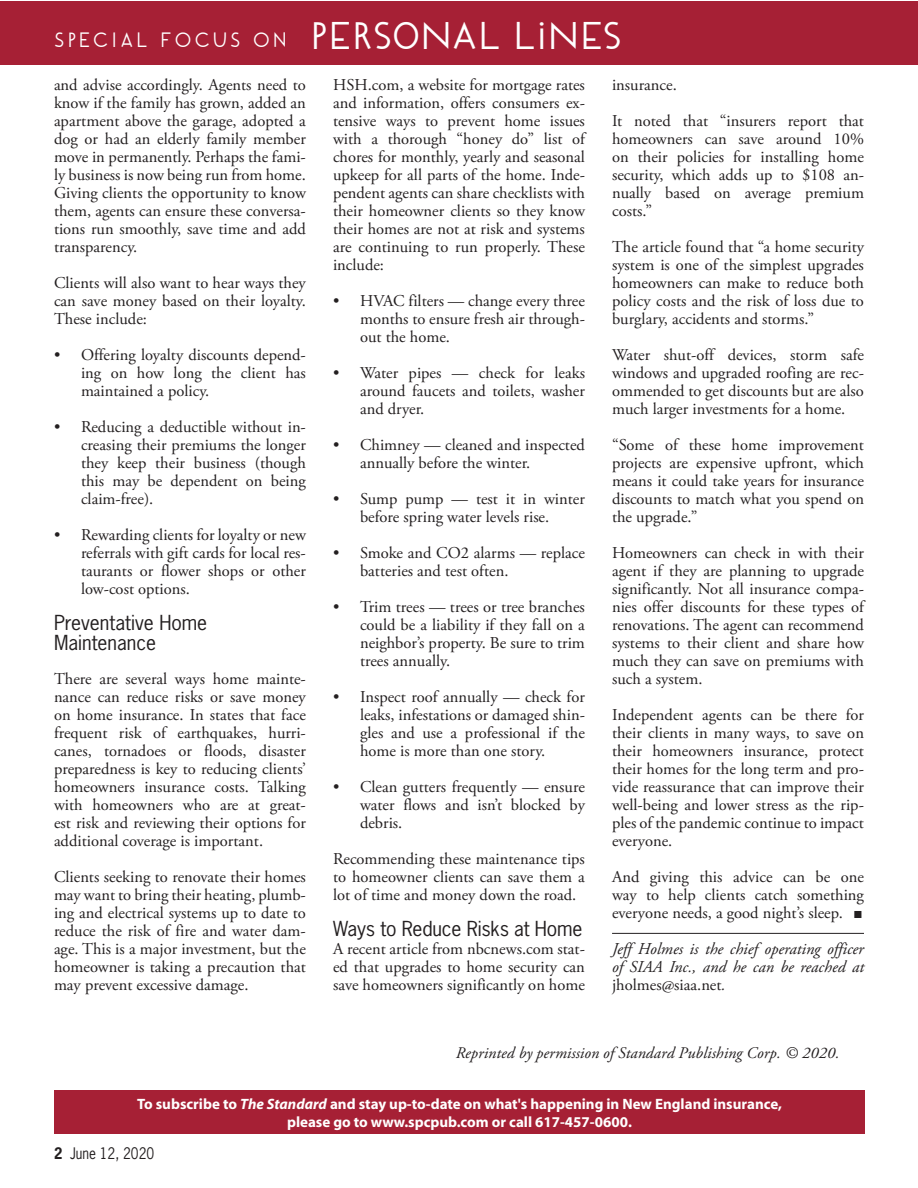
<style>
.page{position:relative;width:918px;height:1188px;background:#fff}
.page>*{position:absolute;margin:0;border:0;box-sizing:border-box;transform-origin:0 0}
.t1{font:21px "Oliwe";letter-spacing:.15em;color:#fff}
.Subhead{font:19.5px/19.5px "News Gothic Std";color:#231f20}
.Copy_to_Galley{font:16.5px/18px "Adobe Garamond Pro";color:#231f20;text-align:justify}
.Author_Info{font:italic 16.5px/18px "Adobe Garamond Pro";color:#231f20;text-align:justify}
.Sidelights_Text{font:italic 16.2px "Adobe Garamond Pro";letter-spacing:.005em;color:#231f20}
.t2{font:700 15px/18px "Myriad";color:#fff;text-align:center}
.t3{font:15px "News Gothic Std";color:#231f20;scale:.9 1}
.s1{font-size:39px}
.s2{font-style:normal}
.s3{font-style:italic}
.s4{font-weight:700}
</style>
<div class="page">
<div style="left:0;top:1px;width:918px;height:64px;background:#a62035"></div>
<hr style="left:612px;top:933px;width:252px;height:1px;background:#231f20">
<div style="left:54px;top:1091px;width:810px;height:43px;background:#a62035"></div>
<p class="t1" style="left:54px;top:27px;width:570px">SPECIAL FOCUS ON <span class="s1">PERSONAL LINES</span></p>
<p class="Copy_to_Galley" style="left:54px;top:76px;width:254px">and advise accordingly. Agents need to know if the family has grown, added an apartment above the garage, adopted a dog or had an elderly family member move in permanently. Perhaps the fami&shy;ly business is now being run from home.<br>Giving clients the opportunity to know them, agents can ensure these conversa&shy;tions run smoothly, save time and add transparency.</p>
<p class="Copy_to_Galley" style="left:54px;top:274px;width:253px">Clients will also want to hear ways they can save money based on their loyalty.<br>These include:</p>
<p class="Copy_to_Galley" style="left:81px;top:346px;width:226px;text-indent:-27px">• Offering loyalty discounts depend&shy;ing on how long the client has maintained a policy.</p>
<p class="Copy_to_Galley" style="left:81px;top:418px;width:227px;text-indent:-27px">• Reducing a deductible without in&shy;creasing their premiums the longer they keep their business (though this may be dependent on being claim-free).</p>
<p class="Copy_to_Galley" style="left:81px;top:526px;width:226px;text-indent:-27px">• Rewarding clients for loyalty or new referrals with gift cards for local res&shy;taurants or flower shops or other low-cost options.</p>
<p class="Subhead" style="left:54px;top:613px;width:155px">Preventative Home<br>Maintenance</p>
<p class="Copy_to_Galley" style="left:54px;top:670px;width:254px">There are several ways home mainte&shy;nance can reduce risks or save money on home insurance. In states that face frequent risk of earthquakes, hurri&shy;canes, tornadoes or floods, disaster preparedness is key to reducing clients’ homeowners insurance costs. Talking with homeowners who are at great&shy;est risk and reviewing their options for additional coverage is important.</p>
<p class="Copy_to_Galley" style="left:54px;top:868px;width:253px">Clients seeking to renovate their homes may want to bring their heating, plumb&shy;ing and electrical systems up to date to reduce the risk of fire and water dam&shy;age. This is a major investment, but the homeowner is taking a precaution that may prevent excessive damage.</p>
<p class="Copy_to_Galley" style="left:333px;top:76px;width:253px">HSH.com, a website for mortgage rates and information, offers consumers ex&shy;tensive ways to prevent home issues with a thorough “honey do” list of chores for monthly, yearly and seasonal upkeep for all parts of the home. Inde&shy;pendent agents can share checklists with their homeowner clients so they know their homes are not at risk and systems are continuing to run properly. These include:</p>
<p class="Copy_to_Galley" style="left:360px;top:292px;width:226px;text-indent:-27px">• HVAC filters — change every three months to ensure fresh air through&shy;out the home.</p>
<p class="Copy_to_Galley" style="left:360px;top:364px;width:226px;text-indent:-27px">• Water pipes — check for leaks around faucets and toilets, washer and dryer.</p>
<p class="Copy_to_Galley" style="left:360px;top:436px;width:226px;text-indent:-27px">• Chimney — cleaned and inspected annually before the winter.</p>
<p class="Copy_to_Galley" style="left:333px;top:490px;width:253px;text-align:center">• Sump pump — test it in winter before spring water levels rise.</p>
<p class="Copy_to_Galley" style="left:360px;top:544px;width:226px;text-indent:-27px">• Smoke and CO2 alarms — replace batteries and test often.</p>
<p class="Copy_to_Galley" style="left:360px;top:598px;width:227px;text-indent:-27px">• Trim trees — trees or tree branches could be a liability if they fall on a neighbor’s property. Be sure to trim trees annually.</p>
<p class="Copy_to_Galley" style="left:360px;top:688px;width:226px;text-indent:-27px">• Inspect roof annually — check for leaks, infestations or damaged shin&shy;gles and use a professional if the home is more than one story.</p>
<p class="Copy_to_Galley" style="left:360px;top:778px;width:226px;text-indent:-27px">• Clean gutters frequently — ensure water flows and isn’t blocked by debris.</p>
<p class="Copy_to_Galley" style="left:333px;top:850px;width:254px">Recommending these maintenance tips to homeowner clients can save them a lot of time and money down the road.</p>
<p class="Subhead" style="left:333px;top:919px;width:251px">Ways to Reduce Risks at Home</p>
<p class="Copy_to_Galley" style="left:333px;top:940px;width:253px">A recent article from nbcnews.com stat&shy;ed that upgrades to home security can save homeowners significantly on home</p>
<p class="Copy_to_Galley" style="left:612px;top:76px;width:66px">insurance.</p>
<p class="Copy_to_Galley" style="left:612px;top:112px;width:253px">It noted that “insurers report that homeowners can save around 10% on their policies for installing home security, which adds up to $108 an&shy;nually based on average premium costs.”</p>
<p class="Copy_to_Galley" style="left:612px;top:238px;width:253px">The article found that “a home security system is one of the simplest upgrades homeowners can make to reduce both policy costs and the risk of loss due to burglary, accidents and storms.”</p>
<p class="Copy_to_Galley" style="left:612px;top:346px;width:253px">Water shut-off devices, storm safe windows and upgraded roofing are rec&shy;ommended to get discounts but are also much larger investments for a home.</p>
<p class="Copy_to_Galley" style="left:612px;top:436px;width:253px">“Some of these home improvement projects are expensive upfront, which means it could take years for insurance discounts to match what you spend on the upgrade.”</p>
<p class="Copy_to_Galley" style="left:612px;top:544px;width:253px">Homeowners can check in with their agent if they are planning to upgrade significantly. Not all insurance compa&shy;nies offer discounts for these types of renovations. The agent can recommend systems to their client and share how much they can save on premiums with such a system.</p>
<p class="Copy_to_Galley" style="left:612px;top:706px;width:253px">Independent agents can be there for their clients in many ways, to save on their homeowners insurance, protect their homes for the long term and pro&shy;vide reassurance that can improve their well-being and lower stress as the rip&shy;ples of the pandemic continue to impact everyone.</p>
<p class="Copy_to_Galley" style="left:612px;top:868px;width:254px">And giving this advice can be one way to help clients catch something everyone needs, a good night’s sleep. ■</p>
<p class="Author_Info" style="left:612px;top:940px;width:253px">Jeff Holmes is the chief operating officer of SIAA Inc., and he can be reached at <span class="s2">jholmes@siaa.net</span>.</p>
<p class="Sidelights_Text" style="left:456px;top:1043px;width:385px">Reprinted by permission of Standard Publishing Corp. © 2020.</p>
<p class="t2" style="left:137px;top:1096px;width:646px">To subscribe to <span class="s3">The Standard</span> and stay up-to-date on what's happening in New England insurance, please go to www.spcpub.com or call 617-457-0600.</p>
<p class="t3" style="left:54px;top:1144px;width:113px"><span class="s4">2</span> June 12, 2020</p>
</div>
